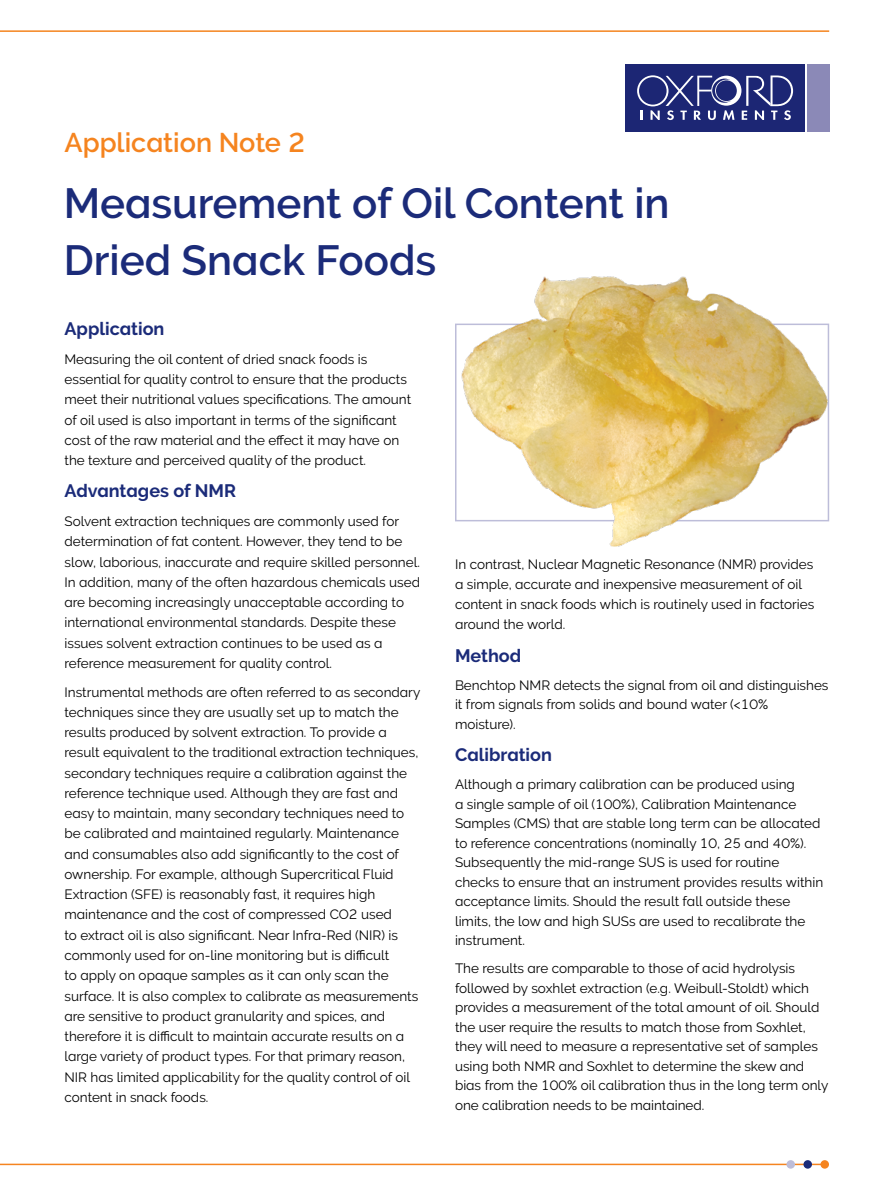
<style>
.page{position:relative;width:893px;height:1191px;background:#fff}
.page>*{position:absolute;margin:0;border:0;box-sizing:border-box;transform-origin:0 0}
.t1{font:700 42px "Oxford Raleway Semi";color:#1b2b79}
.t2{font:700 27px "Oxford Raleway Semi";color:#f5841f}
.t3{font:18px "Oxford Raleway Bold";color:#1b2b79}
.t4{font:13.5px/20.2px "Oxford Raleway Regular";color:#000}
</style>
<div class="page">
<div style="left:624px;top:62px;width:208px;height:71px;background:linear-gradient(to bottom,#fff,#fff)"></div>
<div style="left:626px;top:64px;width:179px;height:67px;background:#1c2674"></div>
<div style="left:807px;top:64px;width:23px;height:67px;background:#8b89b7"></div>
<svg style="left:637px;top:75px;width:156px;height:45px"></svg>
<hr style="left:0;top:30px;width:829px;height:2px;background:#f5841f">
<hr style="left:0;top:1163px;width:826px;height:2px;background:#f5841f">
<div style="left:820px;top:1160px;width:9px;height:8px;background:#f5841f;border-radius:50%"></div>
<div style="left:803px;top:1160px;width:9px;height:8px;background:#1b2b79;border-radius:50%"></div>
<div style="left:786px;top:1160px;width:9px;height:8px;background:#bdbdd9;border-radius:50%"></div>
<img style="left:455px;top:276px;width:375px;height:271px">
<p class="t2" style="left:65px;top:127px;width:242px">Application Note 2</p>
<p class="t1" style="left:64px;top:179px;width:607px">Measurement of Oil Content in</p>
<p class="t1" style="left:64px;top:236px;width:374px">Dried Snack Foods</p>
<p class="t3" style="left:65px;top:318px;width:102px">Application</p>
<p class="t4" style="left:65px;top:349px;width:348px">Measuring the oil content of dried snack foods is essential for quality control to ensure that the products meet their nutritional values specifications. The amount of oil used is also important in terms of the significant cost of the raw material and the effect it may have on the texture and perceived quality of the product.</p>
<p class="t3" style="left:65px;top:481px;width:173px">Advantages of NMR</p>
<p class="t4" style="left:65px;top:511px;width:357px">Solvent extraction techniques are commonly used for determination of fat content. However, they tend to be slow, laborious, inaccurate and require skilled personnel.<br>In addition, many of the often hazardous chemicals used are becoming increasingly unacceptable according to international environmental standards. Despite these issues solvent extraction continues to be used as a reference measurement for quality control.</p>
<p class="t4" style="left:65px;top:682px;width:357px">Instrumental methods are often referred to as secondary techniques since they are usually set up to match the results produced by solvent extraction. To provide a result equivalent to the traditional extraction techniques, secondary techniques require a calibration against the reference technique used. Although they are fast and easy to maintain, many secondary techniques need to be calibrated and maintained regularly. Maintenance and consumables also add significantly to the cost of ownership. For example, although Supercritical Fluid Extraction (SFE) is reasonably fast, it requires high maintenance and the cost of compressed CO2 used<br>to extract oil is also significant. Near Infra-Red (NIR) is commonly used for on-line monitoring but is difficult<br>to apply on opaque samples as it can only scan the surface. It is also complex to calibrate as measurements are sensitive to product granularity and spices, and therefore it is difficult to maintain accurate results on a large variety of product types. For that primary reason, NIR has limited applicability for the quality control of oil content in snack foods.</p>
<p class="t4" style="left:455px;top:554px;width:361px">In contrast, Nuclear Magnetic Resonance (NMR) provides a simple, accurate and inexpensive measurement of oil content in snack foods which is routinely used in factories around the world.</p>
<p class="t3" style="left:455px;top:645px;width:68px">Method</p>
<p class="t4" style="left:455px;top:675px;width:375px;line-height:19.5px">Benchtop NMR detects the signal from oil and distinguishes it from signals from solids and bound water (&lt;10% moisture).</p>
<p class="t3" style="left:455px;top:744px;width:98px">Calibration</p>
<p class="t4" style="left:455px;top:774px;width:370px;line-height:19.5px">Although a primary calibration can be produced using<br>a single sample of oil (100%), Calibration Maintenance Samples (CMS) that are stable long term can be allocated to reference concentrations (nominally 10, 25 and 40%).<br>Subsequently the mid-range SUS is used for routine checks to ensure that an instrument provides results within acceptance limits. Should the result fall outside these limits, the low and high SUSs are used to recalibrate the instrument.</p>
<p class="t4" style="left:455px;top:958px;width:375px;line-height:19.5px">The results are comparable to those of acid hydrolysis followed by soxhlet extraction (e.g. Weibull-Stoldt) which provides a measurement of the total amount of oil. Should the user require the results to match those from Soxhlet, they will need to measure a representative set of samples using both NMR and Soxhlet to determine the skew and bias from the 100% oil calibration thus in the long term only one calibration needs to be maintained.</p>
</div>
